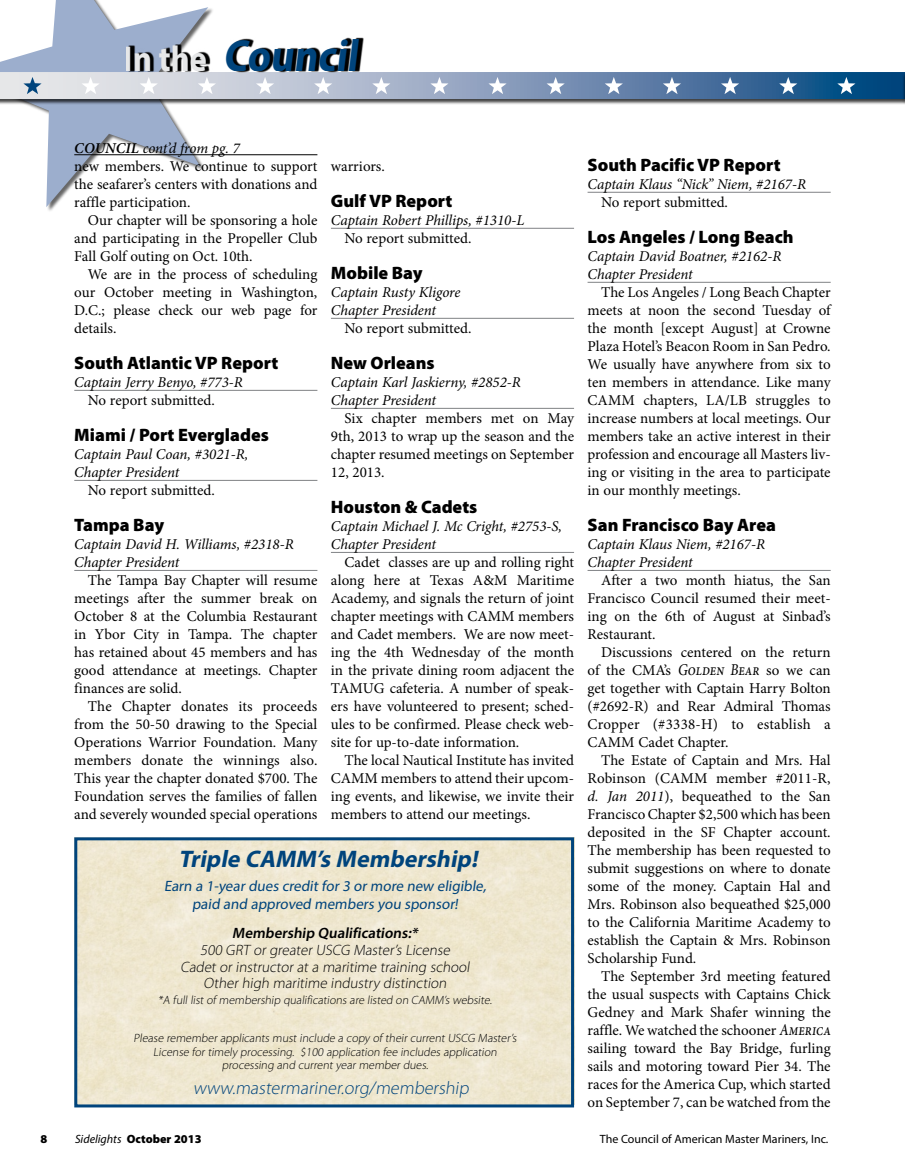
<style>
.page{position:relative;width:905px;height:1175px;background:#fff}
.page>*{position:absolute;margin:0;border:0;box-sizing:border-box;transform-origin:0 0}
.t1{font:700 45px "Myriad Pro";color:#00447c;scale:.9 1}
.t2{font:italic 700 24px "Myriad Pro";color:#00447c}
.t3{font:300 18.15px "Myriad Pro";color:#00447c}
.t4{font:900 18px "Myriad Pro";color:#000}
.t5{font:15px/18px "Minion Pro";color:#000;text-align:justify}
.t6{font:italic 15px/18px "Minion Pro";color:#000}
.t7{font:300 15px/16.5px "Myriad Pro";color:#000;text-align:center}
.t8{font:15px/18px "Myriad Pro";color:#00447c;text-align:center}
.t9{font:600 15px "Myriad Pro";color:#000}
.t10{font:300 12px/13.5px "Myriad Pro";letter-spacing:-.005em;color:#000;text-align:center}
.t11{font:12px "Myriad Pro";color:#000}
.t12{font:900 12px "Myriad Pro";color:#000}
.s1{font-size:36px;color:#e6e7e8}
.s2{font-weight:600}
.s3{font-size:16.5px}
.s4{font-style:italic}
.s5{font-weight:400;font-style:italic}
</style>
<div class="page">
<svg style="left:0;top:0;width:208px;height:207px"></svg>
<div style="left:0;top:72px;width:904px;height:33px;background:#000;opacity:.75"></div>
<svg style="left:0;top:72px;width:901px;height:27px;background:#89a1bc"></svg>
<hr style="left:901px;top:72px;width:3px;height:33px;background:#000;opacity:.75">
<svg style="left:904px;top:72px;width:1px;height:27px"></svg>
<svg style="left:23px;top:77px;width:19px;height:17px"></svg>
<svg style="left:82px;top:77px;width:18px;height:17px"></svg>
<svg style="left:140px;top:77px;width:18px;height:17px"></svg>
<svg style="left:198px;top:77px;width:18px;height:17px"></svg>
<svg style="left:256px;top:77px;width:18px;height:17px"></svg>
<svg style="left:314px;top:77px;width:18px;height:17px"></svg>
<svg style="left:372px;top:77px;width:18px;height:17px"></svg>
<svg style="left:430px;top:77px;width:18px;height:17px"></svg>
<svg style="left:488px;top:77px;width:18px;height:17px"></svg>
<svg style="left:546px;top:77px;width:18px;height:17px"></svg>
<svg style="left:604px;top:77px;width:19px;height:17px"></svg>
<svg style="left:663px;top:77px;width:18px;height:17px"></svg>
<svg style="left:721px;top:77px;width:18px;height:17px"></svg>
<svg style="left:779px;top:77px;width:18px;height:17px"></svg>
<svg style="left:837px;top:77px;width:18px;height:17px"></svg>
<svg style="left:128px;top:37px;width:236px;height:35px"></svg>
<hr style="left:74px;top:390px;width:243px;height:1px;background:#808285">
<hr style="left:74px;top:480px;width:243px;height:1px;background:#808285">
<hr style="left:74px;top:570px;width:243px;height:1px;background:#808285">
<hr style="left:331px;top:228px;width:243px;height:1px;background:#808285">
<hr style="left:331px;top:318px;width:243px;height:1px;background:#808285">
<hr style="left:331px;top:408px;width:243px;height:1px;background:#808285">
<hr style="left:331px;top:552px;width:243px;height:1px;background:#808285">
<hr style="left:587px;top:192px;width:243px;height:1px;background:#808285">
<hr style="left:587px;top:282px;width:243px;height:1px;background:#808285">
<hr style="left:587px;top:570px;width:243px;height:1px;background:#808285">
<hr style="left:74px;top:154px;width:243px;height:1px;background:#000">
<div style="left:74px;top:837px;width:500px;height:270px;border:3px solid #00447c"></div>
<h1 class="t1" style="left:124px;top:26px;width:269px"><span class="s1">I n t h e</span> Council</h1>
<p class="t6" style="left:74px;top:139px;width:167px"><span class="s2">COUNCIL</span> cont’d from pg. 7</p>
<p class="t5" style="left:74px;top:157px;width:245px">new members. We continue to support the seafarer’s centers with donations and raffle participation.</p>
<p class="t5" style="left:74px;top:211px;width:245px;text-indent:14px">Our chapter will be sponsoring a hole and participating in the Propeller Club Fall Golf outing on Oct. 10th.</p>
<p class="t5" style="left:74px;top:265px;width:245px;text-indent:14px">We are in the process of scheduling our October meeting in Washington, D.C.; please check our web page for details.</p>
<p class="t4" style="left:74px;top:351px;width:205px">South Atlantic VP Report</p>
<p class="t6" style="left:74px;top:373px;width:170px">Captain Jerry Benyo, #773-R</p>
<p class="t5" style="left:88px;top:391px;width:128px">No report submitted.</p>
<p class="t4" style="left:74px;top:423px;width:196px">Miami / Port Everglades</p>
<p class="t6" style="left:74px;top:445px;width:175px">Captain Paul Coan, #3021-R,<br>Chapter President</p>
<p class="t5" style="left:88px;top:481px;width:128px">No report submitted.</p>
<p class="t4" style="left:74px;top:513px;width:91px">Tampa Bay</p>
<p class="t6" style="left:74px;top:535px;width:221px">Captain David H. Williams, #2318-R<br>Chapter President</p>
<p class="t5" style="left:74px;top:571px;width:245px;text-indent:14px">The Tampa Bay Chapter will resume meetings after the summer break on October 8 at the Columbia Restaurant in Ybor City in Tampa. The chapter has retained about 45 members and has good attendance at meetings. Chapter finances are solid.</p>
<p class="t5" style="left:74px;top:697px;width:245px;text-indent:14px">The Chapter donates its proceeds from the 50-50 drawing to the Special Operations Warrior Foundation. Many members donate the winnings also.<br>This year the chapter donated $700. The Foundation serves the families of fallen and severely wounded special operations</p>
<p class="t5" style="left:331px;top:157px;width:55px">warriors.</p>
<p class="t4" style="left:331px;top:189px;width:123px">Gulf VP Report</p>
<p class="t6" style="left:331px;top:211px;width:195px">Captain Robert Phillips, #1310-L</p>
<p class="t5" style="left:344px;top:229px;width:128px">No report submitted.</p>
<p class="t4" style="left:331px;top:261px;width:93px">Mobile Bay</p>
<p class="t6" style="left:331px;top:283px;width:131px">Captain Rusty Kligore<br>Chapter President</p>
<p class="t5" style="left:344px;top:319px;width:128px">No report submitted.</p>
<p class="t4" style="left:331px;top:351px;width:105px">New Orleans</p>
<p class="t6" style="left:331px;top:373px;width:191px">Captain Karl Jaskierny, #2852-R<br>Chapter President</p>
<p class="t5" style="left:331px;top:409px;width:245px;text-indent:14px">Six chapter members met on May 9th, 2013 to wrap up the season and the chapter resumed meetings on September 12, 2013.</p>
<p class="t4" style="left:331px;top:495px;width:148px">Houston &amp; Cadets</p>
<p class="t6" style="left:331px;top:517px;width:233px">Captain Michael J. Mc Cright, #2753-S,<br>Chapter President</p>
<p class="t5" style="left:331px;top:553px;width:245px;text-indent:14px">Cadet classes are up and rolling right along here at Texas A&amp;M Maritime Academy, and signals the return of joint chapter meetings with CAMM members and Cadet members. We are now meet&shy;ing the 4th Wednesday of the month in the private dining room adjacent the TAMUG cafeteria. A number of speak&shy;ers have volunteered to present; sched&shy;ules to be confirmed. Please check web&shy;site for up-to-date information.</p>
<p class="t5" style="left:331px;top:751px;width:245px;text-indent:14px">The local Nautical Institute has invited CAMM members to attend their upcom&shy;ing events, and likewise, we invite their members to attend our meetings.</p>
<h2 class="t2" style="left:178px;top:842px;width:306px">Triple CAMM’s Membership!</h2>
<p class="t8" style="left:164px;top:877px;width:326px">Earn a 1-year dues credit for 3 or more new eligible, paid and approved members you sponsor!</p>
<p class="t9" style="left:232px;top:924px;width:190px">Membership Qualifications:*</p>
<p class="t7" style="left:180px;top:941px;width:293px">500 GRT or greater USCG Master’s License<br>Cadet or instructor at a maritime training school<br>Other high maritime industry distinction</p>
<p class="t10" style="left:158px;top:993px;width:337px">*A full list of membership qualifications are listed on CAMM’s website.</p>
<p class="t10" style="left:134px;top:1031px;width:386px">Please remember applicants must include a copy of their current USCG Master’s<br>License for timely processing. $100 application fee includes application processing and current year member dues.</p>
<p class="t3" style="left:193px;top:1077px;width:280px">www.mastermariner.org/membership</p>
<p class="t4" style="left:587px;top:153px;width:194px">South Pacific VP Report</p>
<p class="t6" style="left:587px;top:175px;width:220px">Captain Klaus “Nick” Niem, #2167-R</p>
<p class="t5" style="left:601px;top:193px;width:128px">No report submitted.</p>
<p class="t4" style="left:587px;top:225px;width:207px">Los Angeles / Long Beach</p>
<p class="t6" style="left:587px;top:247px;width:195px">Captain David Boatner, #2162-R<br>Chapter President</p>
<p class="t5" style="left:587px;top:283px;width:246px;text-indent:14px">The Los Angeles / Long Beach Chapter meets at noon the second Tuesday of the month [except August] at Crowne Plaza Hotel’s Beacon Room in San Pedro.<br>We usually have anywhere from six to ten members in attendance. Like many CAMM chapters, LA/LB struggles to increase numbers at local meetings. Our members take an active interest in their profession and encourage all Masters liv&shy;ing or visiting in the area to participate in our monthly meetings.</p>
<p class="t4" style="left:587px;top:513px;width:190px">San Francisco Bay Area</p>
<p class="t6" style="left:587px;top:535px;width:179px">Captain Klaus Niem, #2167-R<br>Chapter President</p>
<p class="t5" style="left:587px;top:571px;width:244px;text-indent:14px">After a two month hiatus, the San Francisco Council resumed their meet&shy;ing on the 6th of August at Sinbad’s Restaurant.</p>
<p class="t5" style="left:587px;top:643px;width:245px;text-indent:14px">Discussions centered on the return of the CMA’s <span class="s3">Golden Bear</span> so we can get together with Captain Harry Bolton (#2692-R) and Rear Admiral Thomas Cropper (#3338-H) to establish a CAMM Cadet Chapter.</p>
<p class="t5" style="left:587px;top:751px;width:245px;text-indent:14px">The Estate of Captain and Mrs. Hal Robinson (CAMM member #2011-R, <span class="s4">d. Jan 2011</span>), bequeathed to the San Francisco Chapter $2,500 which has been deposited in the SF Chapter account.<br>The membership has been requested to submit suggestions on where to donate some of the money. Captain Hal and Mrs. Robinson also bequeathed $25,000 to the California Maritime Academy to establish the Captain &amp; Mrs. Robinson Scholarship Fund.</p>
<p class="t5" style="left:587px;top:967px;width:247px;text-align:left;text-indent:14px">The September 3rd meeting featured the usual suspects with Captains Chick Gedney and Mark Shafer winning the raffle. We watched the schooner <span class="s3">America </span>sailing toward the Bay Bridge, furling sails and motoring toward Pier 34. The races for the America Cup, which started on September 7, can be watched from the</p>
<p class="t12" style="left:41px;top:1131px;width:8px">8</p>
<p class="t12" style="left:75px;top:1131px;width:128px"><span class="s5">Sidelights</span> October 2013</p>
<p class="t11" style="left:599px;top:1132px;width:230px">The Council of American Master Mariners, Inc.</p>
</div>
